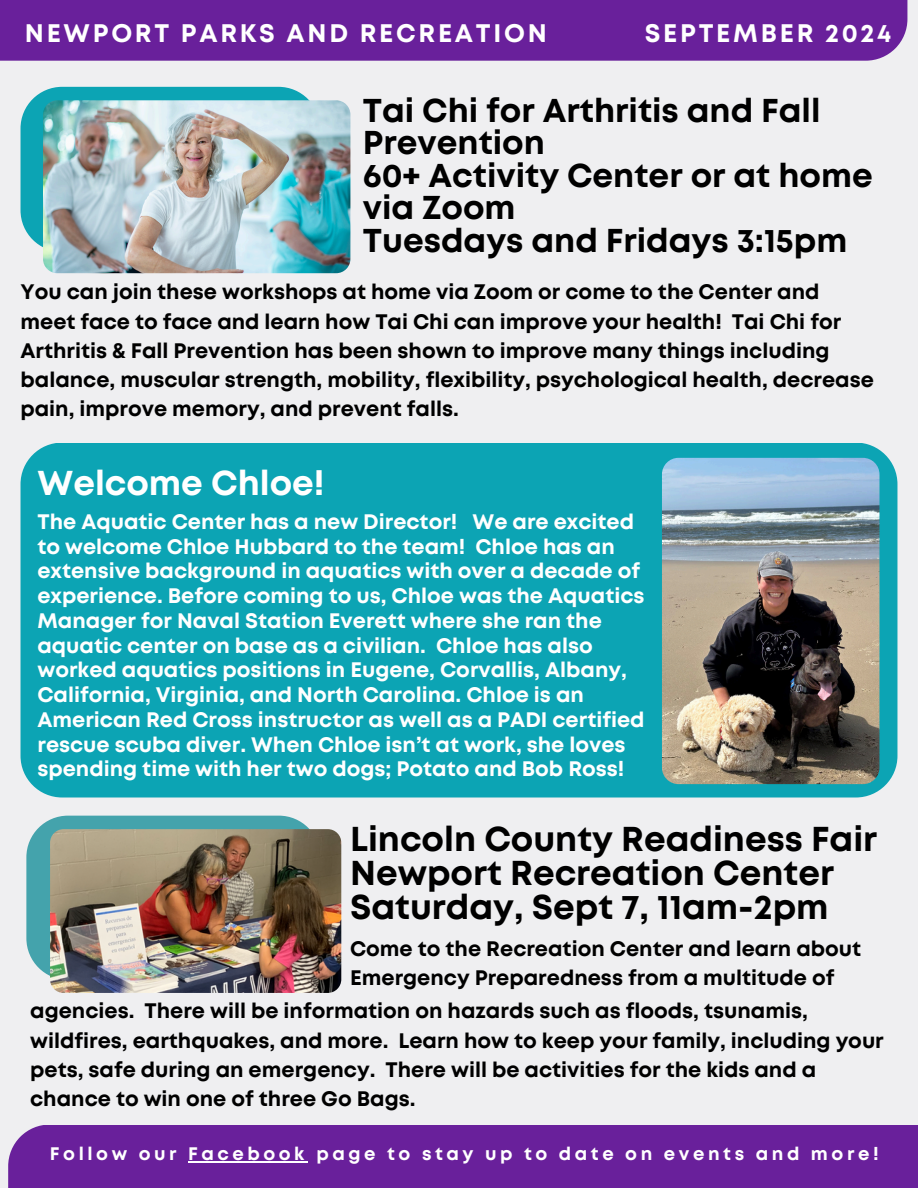
<style>
.page{position:relative;width:918px;height:1188px;background:#efeff1}
.page>*{position:absolute;margin:0;border:0;box-sizing:border-box;transform-origin:0 0}
.t1{font:700 34.5px/33.8px "Mont";color:#000}
.t2{font:700 34.5px "Mont";color:#fff}
.t3{font:700 33px/32.7px "Mont";color:#000}
.t4{font:700 25.35px "Mont";letter-spacing:.11em;color:#fff}
.t5{font:700 21px/29.2px "Mont";color:#000}
.t6{font:700 21px/24.8px "Mont";color:#fff}
.t7{font:700 18.15px "Mont";letter-spacing:.2em;color:#fff}
</style>
<div class="page">
<div style="left:8px;top:1125px;width:910px;height:63px;background:#69209b"></div>
<div style="left:0;top:0;width:907px;height:61px;background:#69209b"></div>
<div style="left:21px;top:87px;width:299px;height:165px;background:#0ca4b4;border-radius:42px"></div>
<img style="left:43px;top:100px;width:307px;height:173px;border-radius:14px">
<div style="left:26px;top:816px;width:294px;height:164px;background:#44a3ac;border-radius:42px"></div>
<img style="left:50px;top:829px;width:291px;height:164px;border-radius:14px">
<div style="left:21px;top:443px;width:876px;height:355px;background:#0ca4b4;border-radius:42px"></div>
<img style="left:662px;top:458px;width:217px;height:326px;border-radius:17px">
<hr style="left:188px;top:1161px;width:120px;height:2px;background:#fff">
<p class="t4" style="left:25px;top:24px;width:523px">NEWPORT PARKS AND RECREATION</p>
<h3 class="t4" style="left:645px;top:24px;width:248px">SEPTEMBER 2024</h3>
<p class="t3" style="left:363px;top:96px;width:511px">Tai Chi for Arthritis and Fall<br>Prevention<br>60+ Activity Center or at home via Zoom<br>Tuesdays and Fridays 3:15pm</p>
<h3 class="t5" style="left:21px;top:279px;width:855px">You can join these workshops at home via Zoom or come to the Center and meet face to face and learn how Tai Chi can improve your health! Tai Chi for Arthritis &amp; Fall Prevention has been shown to improve many things including balance, muscular strength, mobility, flexibility, psychological health, decrease pain, improve memory, and prevent falls.</h3>
<h3 class="t2" style="left:37px;top:469px;width:289px">Welcome Chloe!</h3>
<p class="t6" style="left:37px;top:511px;width:609px">The Aquatic Center has a new Director! We are excited to welcome Chloe Hubbard to the team! Chloe has an extensive background in aquatics with over a decade of experience. Before coming to us, Chloe was the Aquatics Manager for Naval Station Everett where she ran the aquatic center on base as a civilian. Chloe has also worked aquatics positions in Eugene, Corvallis, Albany, California, Virginia, and North Carolina. Chloe is an American Red Cross instructor as well as a PADI certified rescue scuba diver. When Chloe isn’t at work, she loves spending time with her two dogs; Potato and Bob Ross!</p>
<h1 class="t1" style="left:350px;top:825px;width:529px">Lincoln County Readiness Fair<br>Newport Recreation Center<br>Saturday, Sept 7, 11am-2pm</h1>
<p class="t5" style="left:350px;top:936px;width:513px">Come to the Recreation Center and learn about<br>Emergency Preparedness from a multitude of</p>
<h3 class="t5" style="left:30px;top:998px;width:855px">agencies. There will be information on hazards such as floods, tsunamis, wildfires, earthquakes, and more. Learn how to keep your family, including your pets, safe during an emergency. There will be activities for the kids and a chance to win one of three Go Bags.</h3>
<h1 class="t7" style="left:50px;top:1147px;width:830px">Follow our Facebook page to stay up to date on events and more!</h1>
</div>
